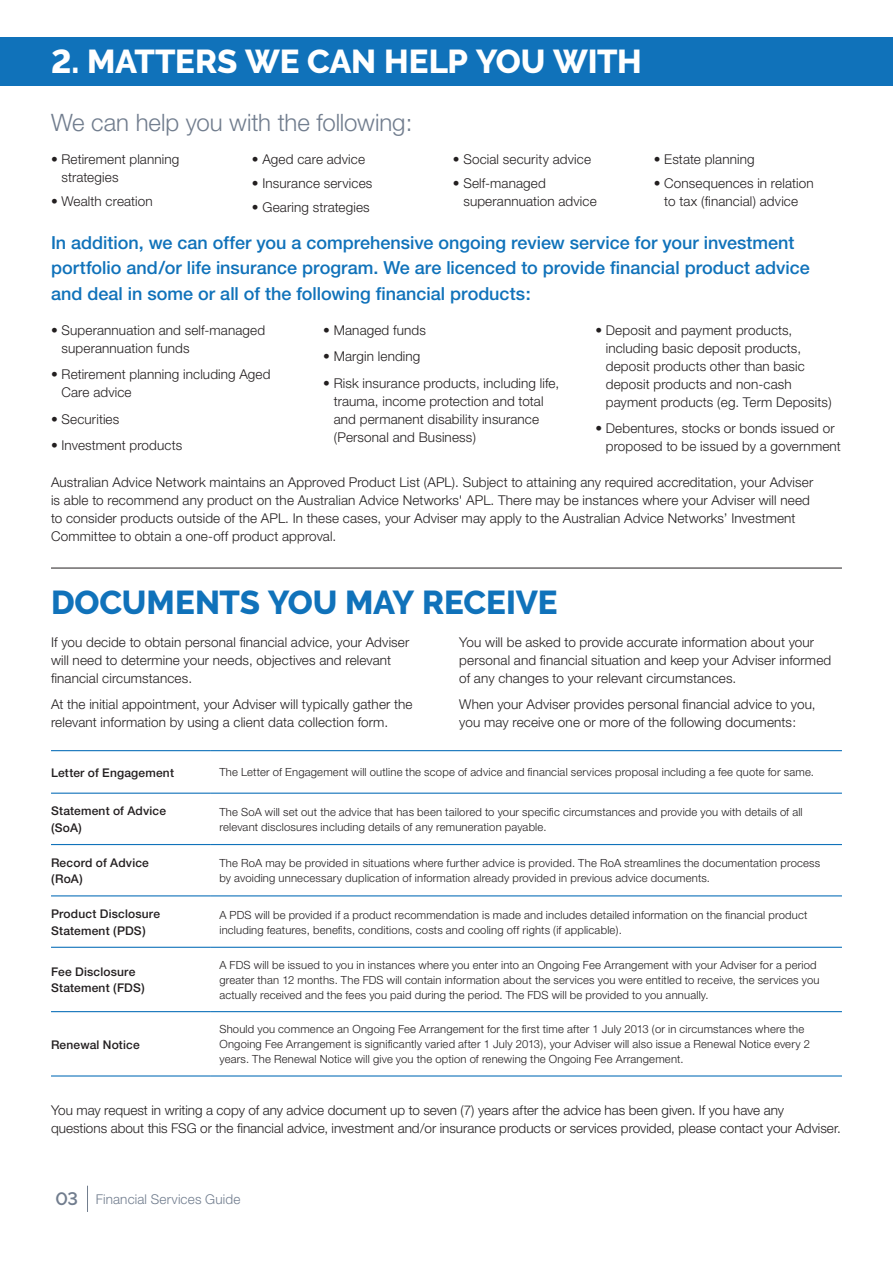
<style>
.page{position:relative;width:893px;height:1263px;background:#fff}
.page>*{position:absolute;margin:0;border:0;box-sizing:border-box;transform-origin:0 0}
.t1{font:800 33px "Raleway";letter-spacing:-.01em;color:#fff}
.t2{font:800 33px "Raleway";letter-spacing:-.005em;color:#1072ba}
.t3{font:300 24px "Helvetica Neue";letter-spacing:-.005em;color:#717d8e}
.t4{font:500 18px/25.5px "Helvetica Neue";color:#1072ba}
.t5{font:300 13.5px/18px "Helvetica Neue";letter-spacing:.01em;color:#231f20}
.t6{font:300 13.5px "Helvetica Neue";letter-spacing:.01em;color:#717d8e}
.t7{font:500 12px/16.5px "Helvetica Neue";letter-spacing:.015em;color:#231f20}
.t8{font:300 11.25px/15px "Helvetica Neue";letter-spacing:.015em;color:#231f20}
.s1{font-family:"Raleway";font-weight:600;font-size:18px}
</style>
<div class="page">
<svg style="left:87px;top:1186px;width:1px;height:26px"></svg>
<div style="left:0;top:37px;width:893px;height:49px;background:#1072ba"></div>
<hr style="left:51px;top:568px;width:791px;height:1px;background:#231f20">
<hr style="left:51px;top:750px;width:160px;height:1px;background:#1072ba">
<hr style="left:211px;top:750px;width:631px;height:1px;background:#1072ba">
<hr style="left:51px;top:793px;width:160px;height:1px;background:#1072ba">
<hr style="left:211px;top:793px;width:631px;height:1px;background:#1072ba">
<hr style="left:51px;top:844px;width:160px;height:1px;background:#1072ba">
<hr style="left:211px;top:844px;width:631px;height:1px;background:#1072ba">
<hr style="left:51px;top:895px;width:160px;height:1px;background:#1072ba">
<hr style="left:211px;top:895px;width:631px;height:1px;background:#1072ba">
<hr style="left:51px;top:947px;width:160px;height:1px;background:#1072ba">
<hr style="left:211px;top:947px;width:631px;height:1px;background:#1072ba">
<hr style="left:51px;top:1011px;width:160px;height:1px;background:#1072ba">
<hr style="left:211px;top:1011px;width:631px;height:1px;background:#1072ba">
<hr style="left:51px;top:1075px;width:160px;height:1px;background:#1072ba">
<hr style="left:211px;top:1075px;width:631px;height:1px;background:#1072ba">
<h1 class="t1" style="left:51px;top:43px;width:592px">2. MATTERS WE CAN HELP YOU WITH</h1>
<h2 class="t3" style="left:51px;top:108px;width:363px">We can help you with the following:</h2>
<p class="t5" style="left:62px;top:150px;width:119px;text-indent:-11px">• Retirement planning strategies</p>
<p class="t5" style="left:51px;top:192px;width:103px">• Wealth creation</p>
<p class="t5" style="left:252px;top:150px;width:115px">• Aged care advice</p>
<p class="t5" style="left:252px;top:174px;width:122px">• Insurance services</p>
<p class="t5" style="left:252px;top:198px;width:119px">• Gearing strategies</p>
<p class="t5" style="left:453px;top:150px;width:140px">• Social security advice</p>
<p class="t5" style="left:463px;top:174px;width:135px;text-indent:-11px">• Self-managed superannuation advice</p>
<p class="t5" style="left:654px;top:150px;width:102px">• Estate planning</p>
<p class="t5" style="left:654px;top:174px;width:161px;text-align:center">• Consequences in relation to tax (financial) advice</p>
<p class="t4" style="left:51px;top:229px;width:760px">In addition, we can offer you a comprehensive ongoing review service for your investment portfolio and/or life insurance program. We are licenced to provide financial product advice and deal in some or all of the following financial products:</p>
<p class="t5" style="left:62px;top:320px;width:205px;text-indent:-11px">• Superannuation and self-managed superannuation funds</p>
<p class="t5" style="left:62px;top:365px;width:211px;text-indent:-11px">• Retirement planning including Aged<br>Care advice</p>
<p class="t5" style="left:51px;top:409px;width:70px">• Securities</p>
<p class="t5" style="left:51px;top:436px;width:133px">• Investment products</p>
<p class="t5" style="left:606px;top:320px;width:227px;text-indent:-11px">• Deposit and payment products, including basic deposit products, deposit products other than basic deposit products and non-cash payment products (eg. Term Deposits)</p>
<p class="t5" style="left:606px;top:419px;width:237px;text-indent:-11px">• Debentures, stocks or bonds issued or proposed to be issued by a government</p>
<p class="t5" style="left:51px;top:473px;width:764px">Australian Advice Network maintains an Approved Product List (APL). Subject to attaining any required accreditation, your Adviser is able to recommend any product on the Australian Advice Networks' APL. There may be instances where your Adviser will need to consider products outside of the APL. In these cases, your Adviser may apply to the Australian Advice Networks’ Investment Committee to obtain a one-off product approval.</p>
<p class="t5" style="left:323px;top:320px;width:104px">• Managed funds</p>
<p class="t5" style="left:323px;top:347px;width:99px">• Margin lending</p>
<p class="t5" style="left:334px;top:373px;width:227px;text-indent:-11px">• Risk insurance products, including life, trauma, income protection and total and permanent disability insurance (Personal and Business)</p>
<h1 class="t2" style="left:51px;top:584px;width:508px">DOCUMENTS YOU MAY RECEIVE</h1>
<p class="t5" style="left:51px;top:632px;width:360px">If you decide to obtain personal financial advice, your Adviser will need to determine your needs, objectives and relevant financial circumstances.</p>
<p class="t5" style="left:51px;top:695px;width:363px">At the initial appointment, your Adviser will typically gather the relevant information by using a client data collection form.</p>
<p class="t5" style="left:459px;top:632px;width:374px">You will be asked to provide accurate information about your personal and financial situation and keep your Adviser informed of any changes to your relevant circumstances.</p>
<p class="t5" style="left:459px;top:695px;width:358px">When your Adviser provides personal financial advice to you, you may receive one or more of the following documents:</p>
<p class="t7" style="left:51px;top:764px;width:124px">Letter of Engagement</p>
<p class="t8" style="left:219px;top:765px;width:596px">The Letter of Engagement will outline the scope of advice and financial services proposal including a fee quote for same.</p>
<p class="t7" style="left:51px;top:803px;width:116px">Statement of Advice (SoA)</p>
<p class="t8" style="left:219px;top:804px;width:585px">The SoA will set out the advice that has been tailored to your specific circumstances and provide you with details of all relevant disclosures including details of any remuneration payable.</p>
<p class="t7" style="left:51px;top:854px;width:99px">Record of Advice (RoA)</p>
<p class="t8" style="left:219px;top:855px;width:602px">The RoA may be provided in situations where further advice is provided. The RoA streamlines the documentation process by avoiding unnecessary duplication of information already provided in previous advice documents.</p>
<p class="t7" style="left:51px;top:905px;width:111px">Product Disclosure<br>Statement (PDS)</p>
<p class="t8" style="left:219px;top:907px;width:589px">A PDS will be provided if a product recommendation is made and includes detailed information on the financial product including features, benefits, conditions, costs and cooling off rights (if applicable).</p>
<p class="t7" style="left:51px;top:963px;width:95px">Fee Disclosure<br>Statement (FDS)</p>
<p class="t8" style="left:219px;top:957px;width:602px">A FDS will be issued to you in instances where you enter into an Ongoing Fee Arrangement with your Adviser for a period greater than 12 months. The FDS will contain information about the services you were entitled to receive, the services you actually received and the fees you paid during the period. The FDS will be provided to you annually.</p>
<p class="t7" style="left:51px;top:1036px;width:90px">Renewal Notice</p>
<p class="t8" style="left:219px;top:1021px;width:592px">Should you commence an Ongoing Fee Arrangement for the first time after 1 July 2013 (or in circumstances where the<br>Ongoing Fee Arrangement is significantly varied after 1 July 2013), your Adviser will also issue a Renewal Notice every 2 years. The Renewal Notice will give you the option of renewing the Ongoing Fee Arrangement.</p>
<p class="t5" style="left:51px;top:1101px;width:791px">You may request in writing a copy of any advice document up to seven (7) years after the advice has been given. If you have any questions about this FSG or the financial advice, investment and/or insurance products or services provided, please contact your Adviser.</p>
<p class="t6" style="left:55px;top:1190px;width:186px"><span class="s1">03</span> Financial Services Guide</p>
</div>
